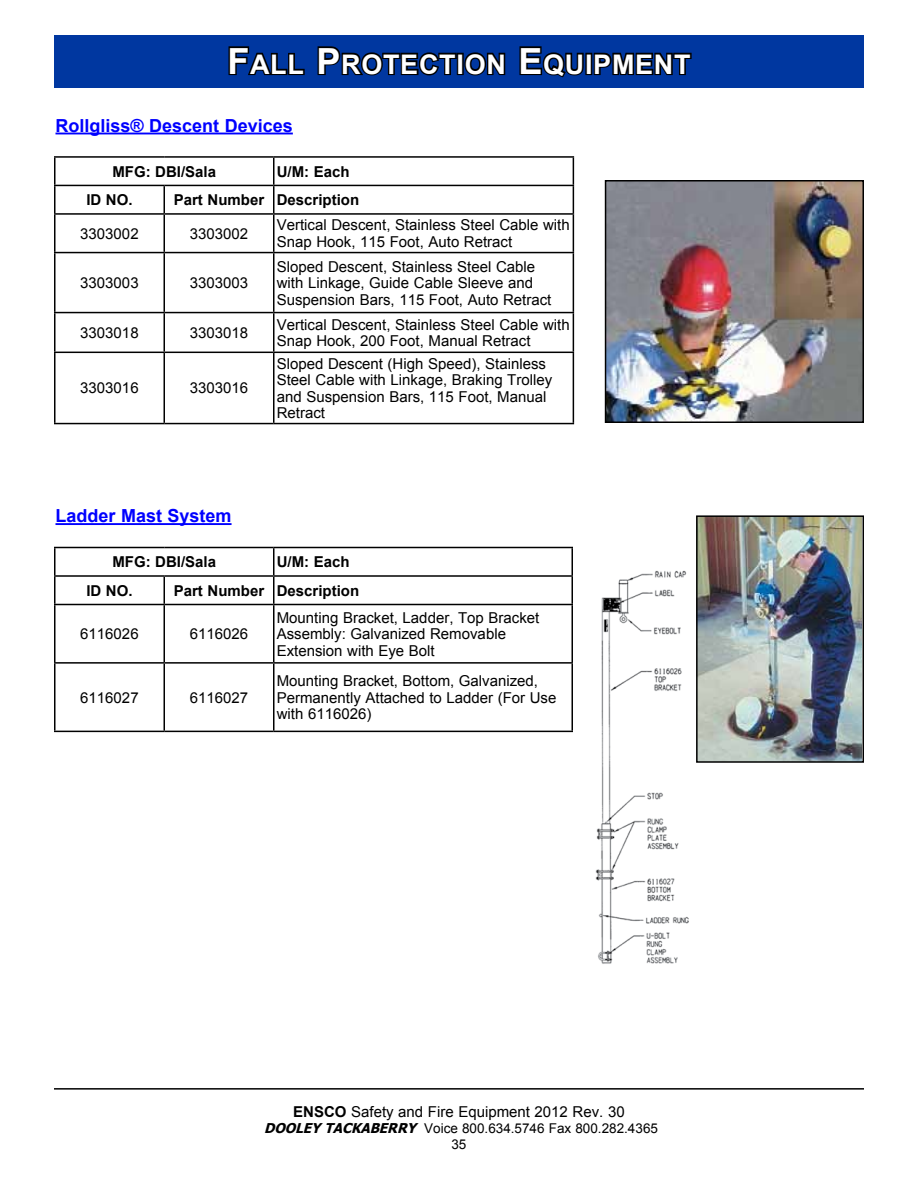
<style>
.page{position:relative;width:918px;height:1188px;background:#fff}
.page>*{position:absolute;margin:0;border:0;box-sizing:border-box;transform-origin:0 0}
.t1{font:700 27px "Arial";letter-spacing:.025em;color:#fff}
.t2{font:700 18px "Arial";color:#00f}
.t3{font:15px/16.5px "Arial";color:#000}
.t4{font:700 15px "Arial";color:#000}
.t5{font:13.5px/16.2px "Arial";color:#000;text-align:center}
.s1{font-size:36px}
.s2{font-weight:700}
.s3{font-family:"Tahoma";font-weight:700;font-style:italic}
</style>
<div class="page">
<hr style="left:54px;top:1088px;width:810px;height:2px;background:#000">
<div style="left:55px;top:35px;width:809px;height:52px;background:#0037a0"></div>
<svg style="left:228px;top:46px;width:77px;height:30px"></svg>
<svg style="left:317px;top:46px;width:189px;height:30px"></svg>
<svg style="left:519px;top:46px;width:67px;height:32px"></svg>
<div style="left:585px;top:53px;width:7px;height:22px;border:3px solid #000"></div>
<svg style="left:592px;top:52px;width:100px;height:24px"></svg>
<svg style="left:56px;top:158px;width:517px;height:265px"></svg>
<hr style="left:54px;top:156px;width:110px;height:2px;background:#000">
<hr style="left:54px;top:158px;width:2px;height:27px;background:#000">
<hr style="left:164px;top:156px;width:110px;height:2px;background:#000">
<hr style="left:274px;top:156px;width:300px;height:2px;background:#000">
<hr style="left:54px;top:185px;width:110px;height:1px;background:#000">
<hr style="left:54px;top:186px;width:2px;height:27px;background:#000">
<hr style="left:164px;top:185px;width:110px;height:1px;background:#000">
<svg style="left:164px;top:186px;width:1px;height:27px"></svg>
<hr style="left:274px;top:185px;width:300px;height:1px;background:#000">
<svg style="left:273px;top:158px;width:1px;height:55px"></svg>
<svg style="left:573px;top:158px;width:1px;height:55px"></svg>
<hr style="left:54px;top:213px;width:110px;height:2px;background:#000">
<hr style="left:54px;top:215px;width:2px;height:37px;background:#000">
<hr style="left:164px;top:213px;width:110px;height:2px;background:#000">
<hr style="left:164px;top:215px;width:1px;height:37px;background:#000">
<hr style="left:274px;top:213px;width:300px;height:2px;background:#000">
<hr style="left:273px;top:215px;width:1px;height:37px;background:#000">
<hr style="left:573px;top:215px;width:1px;height:37px;background:#000">
<hr style="left:54px;top:252px;width:110px;height:1px;background:#000">
<hr style="left:54px;top:253px;width:2px;height:59px;background:#000">
<hr style="left:164px;top:252px;width:110px;height:1px;background:#000">
<hr style="left:164px;top:253px;width:1px;height:59px;background:#000">
<hr style="left:274px;top:252px;width:300px;height:1px;background:#000">
<hr style="left:273px;top:253px;width:1px;height:59px;background:#000">
<hr style="left:573px;top:253px;width:1px;height:59px;background:#000">
<hr style="left:54px;top:312px;width:110px;height:1px;background:#000">
<hr style="left:54px;top:313px;width:2px;height:39px;background:#000">
<hr style="left:164px;top:312px;width:110px;height:1px;background:#000">
<hr style="left:164px;top:313px;width:1px;height:39px;background:#000">
<hr style="left:274px;top:312px;width:300px;height:1px;background:#000">
<hr style="left:273px;top:313px;width:1px;height:39px;background:#000">
<hr style="left:573px;top:313px;width:1px;height:39px;background:#000">
<hr style="left:54px;top:352px;width:110px;height:1px;background:#000">
<hr style="left:54px;top:353px;width:2px;height:70px;background:#000">
<hr style="left:164px;top:352px;width:110px;height:1px;background:#000">
<hr style="left:164px;top:353px;width:1px;height:70px;background:#000">
<hr style="left:274px;top:352px;width:300px;height:1px;background:#000">
<hr style="left:273px;top:353px;width:1px;height:70px;background:#000">
<hr style="left:573px;top:353px;width:1px;height:70px;background:#000">
<hr style="left:54px;top:423px;width:110px;height:1px;background:#000">
<hr style="left:164px;top:423px;width:110px;height:1px;background:#000">
<hr style="left:274px;top:423px;width:300px;height:1px;background:#000">
<img style="left:608px;top:183px;width:253px;height:237px">
<div style="left:605px;top:180px;width:259px;height:243px;border:2px solid #000"></div>
<svg style="left:56px;top:548px;width:516px;height:183px"></svg>
<hr style="left:54px;top:547px;width:110px;height:1px;background:#000">
<hr style="left:54px;top:548px;width:2px;height:27px;background:#000">
<hr style="left:164px;top:547px;width:110px;height:1px;background:#000">
<hr style="left:274px;top:547px;width:299px;height:1px;background:#000">
<hr style="left:54px;top:575px;width:110px;height:2px;background:#000">
<hr style="left:54px;top:577px;width:2px;height:27px;background:#000">
<hr style="left:164px;top:575px;width:110px;height:2px;background:#000">
<svg style="left:164px;top:577px;width:1px;height:27px"></svg>
<hr style="left:274px;top:575px;width:299px;height:2px;background:#000">
<svg style="left:273px;top:548px;width:1px;height:56px"></svg>
<svg style="left:572px;top:548px;width:1px;height:56px"></svg>
<hr style="left:54px;top:604px;width:110px;height:1px;background:#000">
<hr style="left:54px;top:605px;width:2px;height:57px;background:#000">
<hr style="left:164px;top:604px;width:110px;height:1px;background:#000">
<hr style="left:164px;top:605px;width:1px;height:57px;background:#000">
<hr style="left:274px;top:604px;width:299px;height:1px;background:#000">
<hr style="left:273px;top:605px;width:1px;height:57px;background:#000">
<hr style="left:572px;top:605px;width:1px;height:57px;background:#000">
<hr style="left:54px;top:662px;width:110px;height:2px;background:#000">
<hr style="left:54px;top:664px;width:2px;height:67px;background:#000">
<hr style="left:164px;top:662px;width:110px;height:2px;background:#000">
<hr style="left:164px;top:664px;width:1px;height:67px;background:#000">
<hr style="left:274px;top:662px;width:299px;height:2px;background:#000">
<hr style="left:273px;top:664px;width:1px;height:67px;background:#000">
<hr style="left:572px;top:664px;width:1px;height:67px;background:#000">
<hr style="left:54px;top:731px;width:110px;height:1px;background:#000">
<hr style="left:164px;top:731px;width:110px;height:1px;background:#000">
<hr style="left:274px;top:731px;width:299px;height:1px;background:#000">
<img style="left:595px;top:570px;width:94px;height:394px">
<img style="left:699px;top:518px;width:162px;height:242px">
<div style="left:696px;top:515px;width:168px;height:248px;border:2px solid #000"></div>
<hr style="left:56px;top:523px;width:176px;height:2px;background:#00f">
<hr style="left:56px;top:133px;width:237px;height:1px;background:#00f">
<h1 class="t1" style="left:227px;top:46px;width:465px"><span class="s1">F</span>ALL <span class="s1">P</span>ROTECTION <span class="s1">E</span>QUIPMENT</h1>
<p class="t2" style="left:56px;top:113px;width:239px">Rollgliss® Descent Devices</p>
<p class="t4" style="left:112px;top:161px;width:105px">MFG: DBI/Sala</p>
<p class="t4" style="left:277px;top:161px;width:74px">U/M: Each</p>
<p class="t4" style="left:86px;top:190px;width:48px">ID NO.</p>
<p class="t4" style="left:174px;top:190px;width:187px">Part Number Description</p>
<p class="t3" style="left:80px;top:225px;width:60px">3303002</p>
<p class="t3" style="left:190px;top:225px;width:60px">3303002</p>
<p class="t3" style="left:277px;top:217px;width:295px">Vertical Descent, Stainless Steel Cable with<br>Snap Hook, 115 Foot, Auto Retract</p>
<p class="t3" style="left:80px;top:275px;width:60px">3303003</p>
<p class="t3" style="left:190px;top:275px;width:60px">3303003</p>
<p class="t3" style="left:277px;top:258px;width:276px">Sloped Descent, Stainless Steel Cable with Linkage, Guide Cable Sleeve and<br>Suspension Bars, 115 Foot, Auto Retract</p>
<p class="t3" style="left:80px;top:325px;width:60px">3303018</p>
<p class="t3" style="left:190px;top:325px;width:60px">3303018</p>
<p class="t3" style="left:277px;top:316px;width:295px">Vertical Descent, Stainless Steel Cable with<br>Snap Hook, 200 Foot, Manual Retract</p>
<p class="t3" style="left:80px;top:380px;width:60px">3303016</p>
<p class="t3" style="left:190px;top:380px;width:60px">3303016</p>
<p class="t3" style="left:277px;top:355px;width:277px">Sloped Descent (High Speed), Stainless<br>Steel Cable with Linkage, Braking Trolley and Suspension Bars, 115 Foot, Manual<br>Retract</p>
<p class="t2" style="left:56px;top:504px;width:178px">Ladder Mast System</p>
<p class="t4" style="left:112px;top:552px;width:105px">MFG: DBI/Sala</p>
<p class="t4" style="left:277px;top:552px;width:74px">U/M: Each</p>
<p class="t4" style="left:86px;top:580px;width:48px">ID NO.</p>
<p class="t4" style="left:174px;top:580px;width:187px">Part Number Description</p>
<p class="t3" style="left:80px;top:626px;width:60px">6116026</p>
<p class="t3" style="left:190px;top:626px;width:60px">6116026</p>
<p class="t3" style="left:277px;top:609px;width:264px">Mounting Bracket, Ladder, Top Bracket<br>Assembly: Galvanized Removable<br>Extension with Eye Bolt</p>
<p class="t3" style="left:80px;top:689px;width:60px">6116027</p>
<p class="t3" style="left:190px;top:689px;width:60px">6116027</p>
<p class="t3" style="left:277px;top:673px;width:281px">Mounting Bracket, Bottom, Galvanized,<br>Permanently Attached to Ladder (For Use with 6116026)</p>
<p class="t3" style="left:293px;top:1103px;width:333px"><span class="s2">ENSCO</span> Safety and Fire Equipment 2012 Rev. 30</p>
<p class="t5" style="left:264px;top:1120px;width:395px"><span class="s3">DOOLEY TACKABERRY</span> Voice 800.634.5746 Fax 800.282.4365<br>35</p>
</div>
